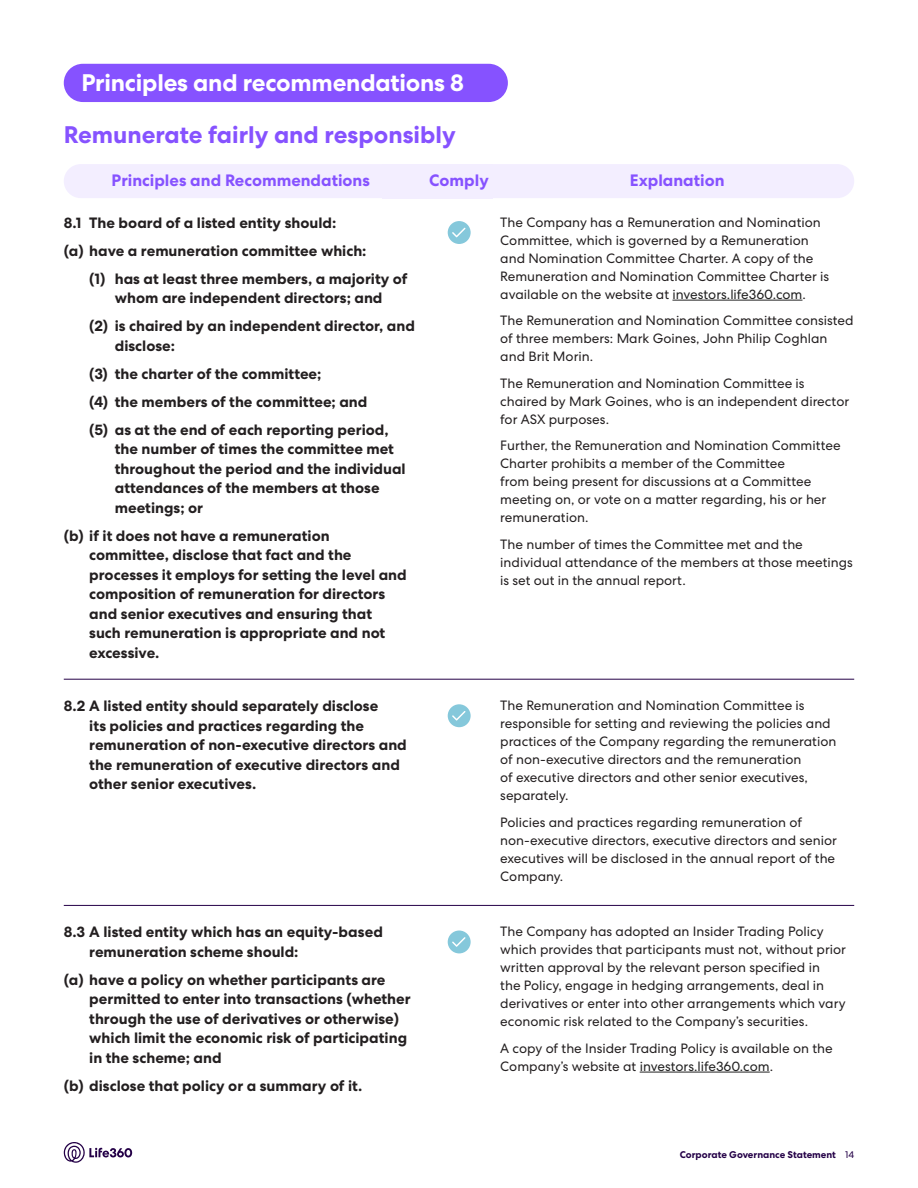
<style>
.page{position:relative;width:918px;height:1188px;background:#fff}
.page>*{position:absolute;margin:0;border:0;box-sizing:border-box;transform-origin:0 0}
._1st_Level_eggplant_header{font:700 24px "Centra No 2";color:#8652ff}
._1st_Level_eggplant_header-2{font:700 24px "Centra No 2";letter-spacing:-.01em;color:#fff}
.Body_Copy_Bulleted{font:700 16.5px "Centra No 2";color:#8652ff}
.Body_Copy_Bulleted-2{font:700 15px/19.5px "Centra No 2";color:#231f20}
.Body_Copy_Bulleted-3{font:13.5px/18px "Centra No 2";color:#231f20}
.t1{font:700 9.75px "Centra No 2";color:#240047}
.s1{color:#212121}
.s2{font-weight:400}
</style>
<div class="page">
<hr style="left:672px;top:300px;width:130px;height:1px;background:#212121">
<svg style="left:448px;top:221px;width:23px;height:23px"></svg>
<div style="left:64px;top:164px;width:354px;height:34px;background:#f3eeff;border-radius:17px"></div>
<div style="left:493px;top:164px;width:361px;height:34px;background:#f3eeff"></div>
<div style="left:382px;top:164px;width:111px;height:34px;background:#f3eeff"></div>
<svg style="left:448px;top:704px;width:23px;height:23px"></svg>
<hr style="left:640px;top:1072px;width:130px;height:1px;background:#212121">
<svg style="left:448px;top:931px;width:23px;height:22px"></svg>
<hr style="left:64px;top:679px;width:790px;height:1px;background:#240047">
<hr style="left:64px;top:905px;width:790px;height:1px;background:#240047">
<div style="left:64px;top:64px;width:444px;height:38px;background:#8652ff;border-radius:19px"></div>
<svg style="left:64px;top:1142px;width:68px;height:21px"></svg>
<p class="_1st_Level_eggplant_header-2" style="left:81px;top:69px;width:384px">Principles and recommendations 8</p>
<p class="_1st_Level_eggplant_header" style="left:64px;top:121px;width:393px">Remunerate fairly and responsibly</p>
<p class="Body_Copy_Bulleted" style="left:112px;top:171px;width:260px">Principles and Recommendations</p>
<p class="Body_Copy_Bulleted" style="left:429px;top:171px;width:61px">Comply</p>
<p class="Body_Copy_Bulleted" style="left:630px;top:171px;width:96px">Explanation</p>
<p class="Body_Copy_Bulleted-2" style="left:64px;top:213px;width:274px">8.1 The board of a listed entity should:</p>
<p class="Body_Copy_Bulleted-2" style="left:64px;top:241px;width:304px">(a) have a remuneration committee which:</p>
<p class="Body_Copy_Bulleted-2" style="left:89px;top:269px;width:320px;text-align:center">(1) has at least three members, a majority of whom are independent directors; and</p>
<p class="Body_Copy_Bulleted-2" style="left:115px;top:317px;width:302px;text-indent:-26px">(2) is chaired by an independent director, and disclose:</p>
<p class="Body_Copy_Bulleted-2" style="left:89px;top:364px;width:234px">(3) the charter of the committee;</p>
<p class="Body_Copy_Bulleted-2" style="left:89px;top:392px;width:280px">(4) the members of the committee; and</p>
<p class="Body_Copy_Bulleted-2" style="left:115px;top:420px;width:292px;text-indent:-26px">(5) as at the end of each reporting period, the number of times the committee met throughout the period and the individual attendances of the members at those meetings; or</p>
<p class="Body_Copy_Bulleted-2" style="left:89px;top:526px;width:319px;text-indent:-26px">(b) if it does not have a remuneration committee, disclose that fact and the processes it employs for setting the level and composition of remuneration for directors and senior executives and ensuring that such remuneration is appropriate and not excessive.</p>
<p class="Body_Copy_Bulleted-3" style="left:500px;top:213px;width:331px">The Company has a Remuneration and Nomination Committee, which is governed by a Remuneration and Nomination Committee Charter. A copy of the Remuneration and Nomination Committee Charter is available on the website at <span class="s1">investors.life360.com</span>.</p>
<p class="Body_Copy_Bulleted-3" style="left:500px;top:312px;width:355px">The Remuneration and Nomination Committee consisted of three members: Mark Goines, John Philip Coghlan and Brit Morin.</p>
<p class="Body_Copy_Bulleted-3" style="left:500px;top:374px;width:350px">The Remuneration and Nomination Committee is chaired by Mark Goines, who is an independent director for ASX purposes.</p>
<p class="Body_Copy_Bulleted-3" style="left:500px;top:437px;width:342px">Further, the Remuneration and Nomination Committee Charter prohibits a member of the Committee<br>from being present for discussions at a Committee meeting on, or vote on a matter regarding, his or her remuneration.</p>
<p class="Body_Copy_Bulleted-3" style="left:500px;top:535px;width:354px">The number of times the Committee met and the individual attendance of the members at those meetings is set out in the annual report.</p>
<p class="Body_Copy_Bulleted-2" style="left:89px;top:696px;width:319px;text-indent:-26px">8.2 A listed entity should separately disclose<br>its policies and practices regarding the remuneration of non-executive directors and the remuneration of executive directors and other senior executives.</p>
<p class="Body_Copy_Bulleted-3" style="left:500px;top:696px;width:338px">The Remuneration and Nomination Committee is responsible for setting and reviewing the policies and practices of the Company regarding the remuneration of non-executive directors and the remuneration<br>of executive directors and other senior executives, separately.</p>
<p class="Body_Copy_Bulleted-3" style="left:500px;top:813px;width:338px">Policies and practices regarding remuneration of non-executive directors, executive directors and senior executives will be disclosed in the annual report of the Company.</p>
<p class="Body_Copy_Bulleted-2" style="left:89px;top:923px;width:295px;text-indent:-26px">8.3 A listed entity which has an equity-based remuneration scheme should:</p>
<p class="Body_Copy_Bulleted-2" style="left:89px;top:970px;width:323px;text-indent:-26px">(a) have a policy on whether participants are permitted to enter into transactions (whether through the use of derivatives or otherwise) which limit the economic risk of participating in the scheme; and</p>
<p class="Body_Copy_Bulleted-2" style="left:64px;top:1076px;width:300px">(b) disclose that policy or a summary of it.</p>
<p class="Body_Copy_Bulleted-3" style="left:500px;top:923px;width:347px">The Company has adopted an Insider Trading Policy which provides that participants must not, without prior written approval by the relevant person specified in<br>the Policy, engage in hedging arrangements, deal in derivatives or enter into other arrangements which vary economic risk related to the Company’s securities.</p>
<p class="Body_Copy_Bulleted-3" style="left:500px;top:1039px;width:334px">A copy of the Insider Trading Policy is available on the<br>Company’s website at <span class="s1">investors.life360.com</span>.</p>
<p class="t1" style="left:680px;top:1149px;width:176px">Corporate Governance Statement <span class="s2">14</span></p>
</div>
